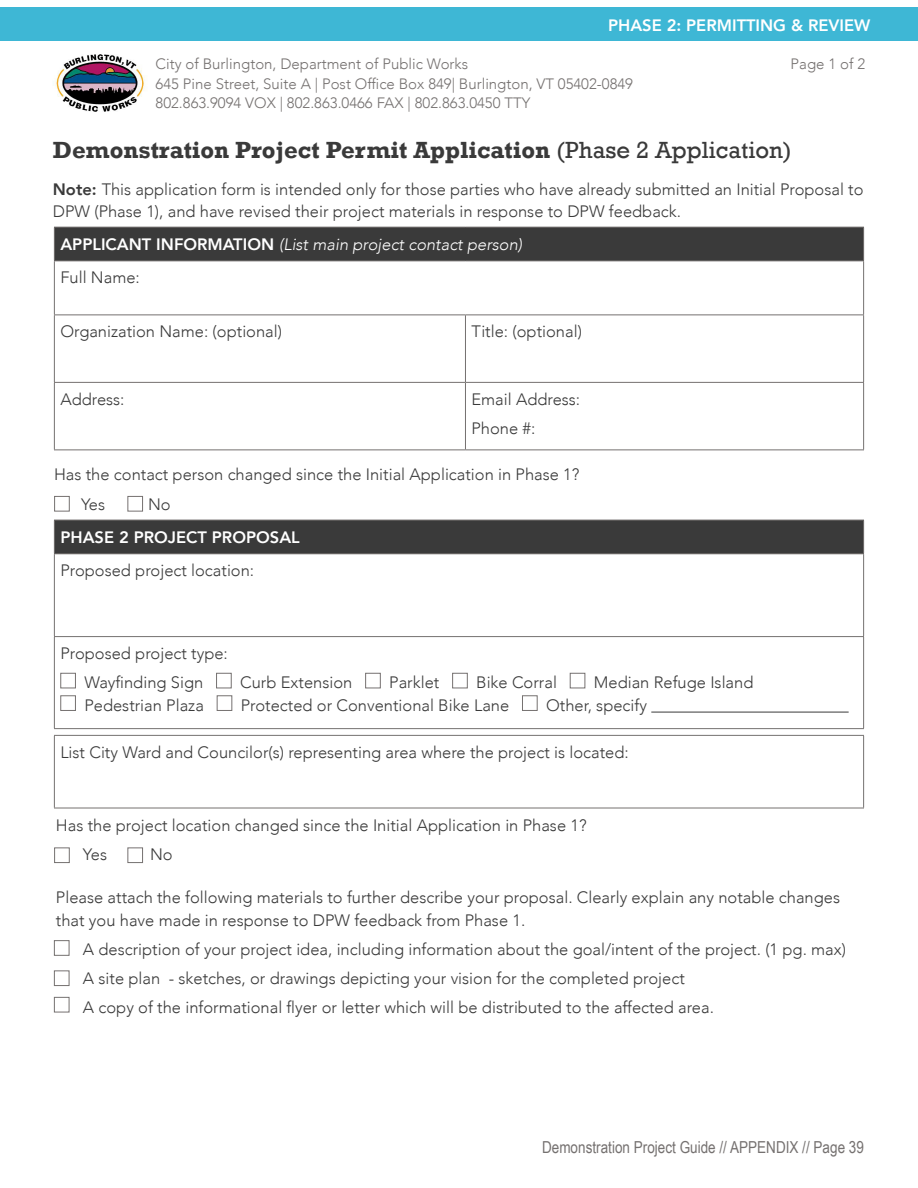
<style>
.page{position:relative;width:918px;height:1188px;background:#fff}
.page>*{position:absolute;margin:0;border:0;box-sizing:border-box;transform-origin:0 0}
.t1{font:700 24px "Rockwell";color:#3a3a3a}
.t2{font:300 16.5px/29.2px "Avenir";color:#3a3a3a}
.t3{font:italic 300 16.5px/33.8px "Avenir";color:#fff}
.t4{font:800 16.5px "Avenir";color:#fff}
.t5{font:16.5px "Arial Narrow";color:#757170}
.t6{font:300 15px/19.5px "Avenir";color:#757170}
.s1{font-weight:400}
.s2{font-weight:800}
.s3{font-weight:800;font-style:normal}
.s4{font-style:normal;color:#3a3a3a}
</style>
<div class="page">
<img style="left:55px;top:54px;width:90px;height:57px">
<div style="left:54px;top:227px;width:810px;height:34px;background:#3a3a3a"></div>
<hr style="left:54px;top:227px;width:411px;height:1px;background:#757170">
<hr style="left:54px;top:228px;width:1px;height:33px;background:#757170">
<hr style="left:465px;top:227px;width:399px;height:1px;background:#757170">
<hr style="left:863px;top:228px;width:1px;height:33px;background:#757170">
<hr style="left:54px;top:261px;width:411px;height:1px;background:#757170">
<hr style="left:54px;top:261px;width:1px;height:54px;background:#757170">
<hr style="left:465px;top:261px;width:399px;height:1px;background:#757170">
<hr style="left:863px;top:261px;width:1px;height:54px;background:#757170">
<hr style="left:54px;top:315px;width:411px;height:1px;background:#757170">
<hr style="left:54px;top:315px;width:1px;height:67px;background:#757170">
<hr style="left:465px;top:315px;width:399px;height:1px;background:#757170">
<hr style="left:465px;top:315px;width:1px;height:67px;background:#757170">
<hr style="left:863px;top:315px;width:1px;height:67px;background:#757170">
<hr style="left:54px;top:382px;width:411px;height:1px;background:#757170">
<hr style="left:54px;top:383px;width:1px;height:67px;background:#757170">
<hr style="left:465px;top:382px;width:399px;height:1px;background:#757170">
<hr style="left:465px;top:383px;width:1px;height:67px;background:#757170">
<hr style="left:863px;top:383px;width:1px;height:67px;background:#757170">
<hr style="left:54px;top:450px;width:411px;height:1px;background:#757170">
<hr style="left:465px;top:450px;width:399px;height:1px;background:#757170">
<div style="left:54px;top:520px;width:810px;height:34px;background:#3a3a3a"></div>
<hr style="left:54px;top:520px;width:810px;height:1px;background:#757170">
<hr style="left:54px;top:520px;width:1px;height:33px;background:#757170">
<hr style="left:863px;top:520px;width:1px;height:33px;background:#757170">
<hr style="left:54px;top:553px;width:810px;height:1px;background:#757170">
<hr style="left:54px;top:554px;width:1px;height:82px;background:#757170">
<hr style="left:863px;top:554px;width:1px;height:82px;background:#757170">
<hr style="left:54px;top:636px;width:810px;height:1px;background:#757170">
<hr style="left:54px;top:637px;width:1px;height:91px;background:#757170">
<hr style="left:863px;top:637px;width:1px;height:91px;background:#757170">
<hr style="left:54px;top:728px;width:810px;height:1px;background:#757170">
<hr style="left:651px;top:712px;width:198px;height:1px;background:#3a3a3a">
<div style="left:60px;top:673px;width:16px;height:15px;border:1px solid #757170"></div>
<div style="left:216px;top:673px;width:16px;height:15px;border:1px solid #757170"></div>
<div style="left:365px;top:673px;width:16px;height:15px;border:1px solid #757170"></div>
<div style="left:452px;top:673px;width:16px;height:15px;border:1px solid #757170"></div>
<div style="left:570px;top:673px;width:15px;height:15px;border:1px solid #757170"></div>
<div style="left:60px;top:695px;width:16px;height:16px;border:1px solid #757170"></div>
<div style="left:217px;top:695px;width:15px;height:16px;border:1px solid #757170"></div>
<div style="left:522px;top:695px;width:16px;height:16px;border:1px solid #757170"></div>
<hr style="left:54px;top:735px;width:810px;height:1px;background:#757170">
<hr style="left:54px;top:736px;width:1px;height:72px;background:#757170">
<hr style="left:863px;top:736px;width:1px;height:72px;background:#757170">
<hr style="left:54px;top:808px;width:810px;height:1px;background:#757170">
<div style="left:54px;top:496px;width:16px;height:16px;border:1px solid #757170"></div>
<div style="left:127px;top:496px;width:16px;height:16px;border:1px solid #757170"></div>
<div style="left:54px;top:848px;width:16px;height:15px;border:1px solid #757170"></div>
<div style="left:127px;top:848px;width:16px;height:15px;border:1px solid #757170"></div>
<div style="left:54px;top:940px;width:15px;height:16px;border:1px solid #757170"></div>
<div style="left:54px;top:970px;width:15px;height:16px;border:1px solid #757170"></div>
<div style="left:0;top:7px;width:918px;height:34px;background:#3eb7d5"></div>
<div style="left:54px;top:997px;width:15px;height:15px;border:1px solid #757170"></div>
<p class="t4" style="left:608px;top:13px;width:264px">PHASE 2: PERMITTING &amp; REVIEW</p>
<p class="t6" style="left:156px;top:55px;width:479px">City of Burlington, Department of Public Works<br>645 Pine Street, Suite A | Post Office Box 849| Burlington, VT 05402-0849<br>802.863.9094 VOX | 802.863.0466 FAX | 802.863.0450 TTY</p>
<p class="t6" style="left:791px;top:54px;width:76px">Page 1 of 2</p>
<h1 class="t1" style="left:53px;top:136px;width:741px">Demonstration Project Permit Application <span class="s1">(Phase 2 Application)</span></h1>
<p class="t2" style="left:53px;top:178px;width:812px;line-height:22.5px"><span class="s2">Note:</span> This application form is intended only for those parties who have already submitted an Initial Proposal to<br>DPW (Phase 1), and have revised their project materials in response to DPW feedback.</p>
<p class="t3" style="left:60px;top:227px;width:463px"><span class="s3">APPLICANT INFORMATION</span> (List main project contact person)<br><span class="s4">Full Name:</span></p>
<p class="t2" style="left:60px;top:317px;width:223px">Organization Name: (optional)</p>
<p class="t2" style="left:471px;top:317px;width:112px">Title: (optional)</p>
<p class="t2" style="left:60px;top:385px;width:66px">Address:</p>
<p class="t2" style="left:471px;top:385px;width:110px">Email Address:<br>Phone #:</p>
<p class="t2" style="left:81px;top:460px;width:500px;text-indent:-27px">Has the contact person changed since the Initial Application in Phase 1?<br>Yes</p>
<p class="t2" style="left:148px;top:489px;width:24px">No</p>
<p class="t4" style="left:60px;top:524px;width:241px">PHASE 2 PROJECT PROPOSAL</p>
<p class="t2" style="left:60px;top:556px;width:195px">Proposed project location:</p>
<p class="t2" style="left:60px;top:639px;width:169px;text-align:center">Proposed project type:<br>Wayfinding Sign</p>
<p class="t2" style="left:240px;top:668px;width:114px">Curb Extension</p>
<p class="t2" style="left:389px;top:668px;width:52px">Parklet</p>
<p class="t2" style="left:476px;top:668px;width:82px">Bike Corral</p>
<p class="t2" style="left:594px;top:668px;width:161px">Median Refuge Island</p>
<p class="t2" style="left:84px;top:691px;width:121px">Pedestrian Plaza</p>
<p class="t2" style="left:241px;top:691px;width:270px">Protected or Conventional Bike Lane</p>
<p class="t2" style="left:546px;top:691px;width:102px">Other, specify</p>
<p class="t2" style="left:60px;top:738px;width:570px">List City Ward and Councilor(s) representing area where the project is located:</p>
<p class="t2" style="left:83px;top:811px;width:505px;text-indent:-27px">Has the project location changed since the Initial Application in Phase 1?<br>Yes</p>
<p class="t2" style="left:150px;top:840px;width:24px">No</p>
<p class="t2" style="left:56px;top:886px;width:786px;line-height:22.5px">Please attach the following materials to further describe your proposal. Clearly explain any notable changes that you have made in response to DPW feedback from Phase 1.</p>
<p class="t2" style="left:83px;top:935px;width:765px">A description of your project idea, including information about the goal/intent of the project. (1 pg. max)<br>A site plan - sketches, or drawings depicting your vision for the completed project<br>A copy of the informational flyer or letter which will be distributed to the affected area.</p>
<p class="t5" style="left:542px;top:1135px;width:323px">Demonstration Project Guide // APPENDIX // Page 39</p>
</div>
